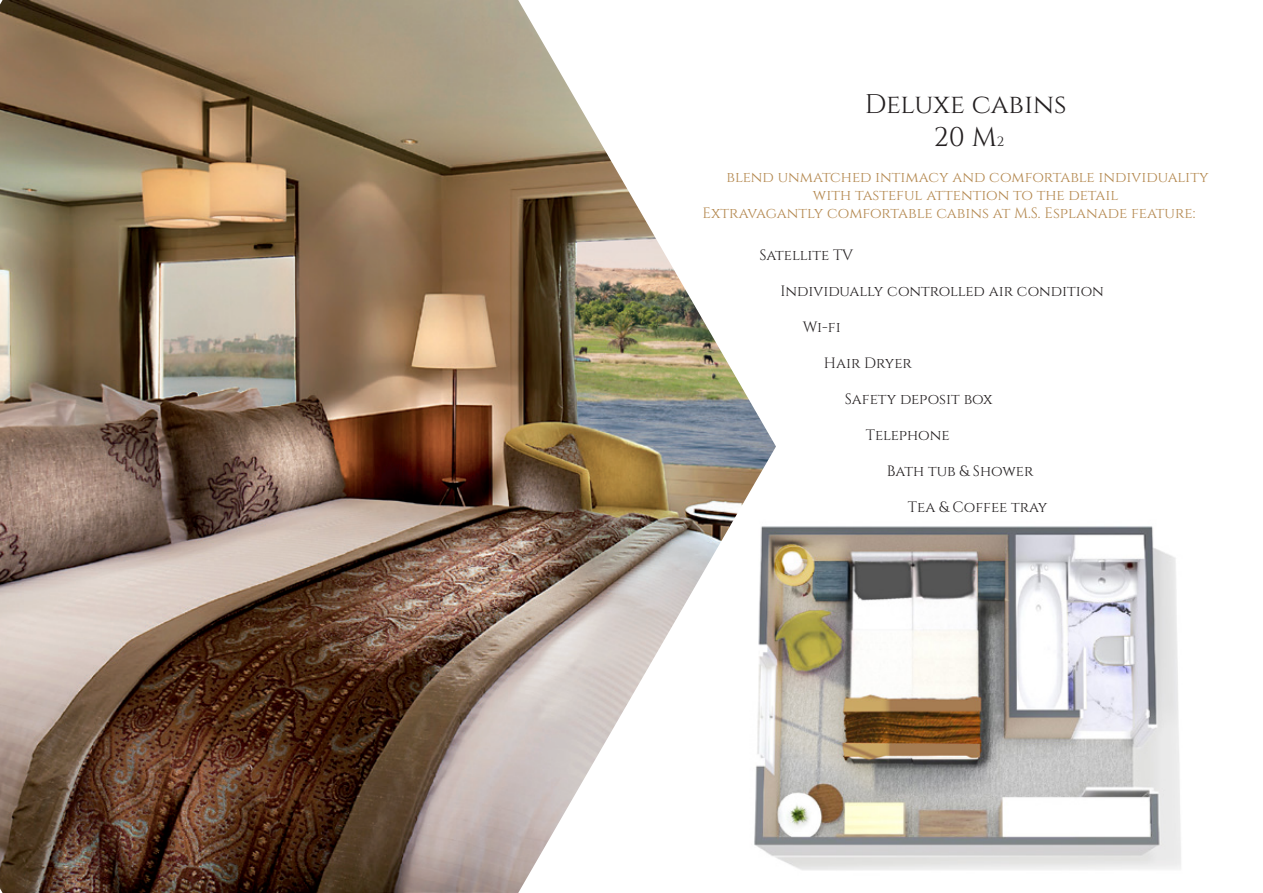
<style>
.page{position:relative;width:1263px;height:893px;background:#fff}
.page>*{position:absolute;margin:0;border:0;box-sizing:border-box;transform-origin:0 0}
.t1{font:27px "Cinzel";color:#231f20}
.t2{font:15px "Cinzel";color:#b4884f}
.t3{font:15px "Cinzel";color:#231f20}
.s1{font-size:13.5px}
</style>
<div class="page">
<img style="left:776px;top:526px;width:405px;height:344px">
<img style="left:0;top:0;width:776px;height:893px">
<p class="t1" style="left:865px;top:89px;width:203px">Deluxe cabins</p>
<p class="t1" style="left:934px;top:121px;width:72px">20 M<span class="s1">2</span></p>
<p class="t2" style="left:726px;top:168px;width:484px">blend unmatched intimacy and comfortable individuality</p>
<p class="t2" style="left:813px;top:186px;width:307px">with tasteful attention to the detail</p>
<p class="t2" style="left:702px;top:204px;width:494px">Extravagantly comfortable cabins at M.S. Esplanade feature:</p>
<p class="t3" style="left:759px;top:246px;width:95px">Satellite TV</p>
<p class="t3" style="left:780px;top:282px;width:325px">Individually controlled air condition</p>
<p class="t3" style="left:803px;top:318px;width:39px">Wi-fi</p>
<p class="t3" style="left:824px;top:354px;width:89px">Hair Dryer</p>
<p class="t3" style="left:845px;top:390px;width:149px">Safety deposit box</p>
<p class="t3" style="left:866px;top:426px;width:85px">Telephone</p>
<p class="t3" style="left:887px;top:462px;width:148px">Bath tub &amp; Shower</p>
<p class="t3" style="left:908px;top:498px;width:141px">Tea &amp; Coffee tray</p>
</div>
